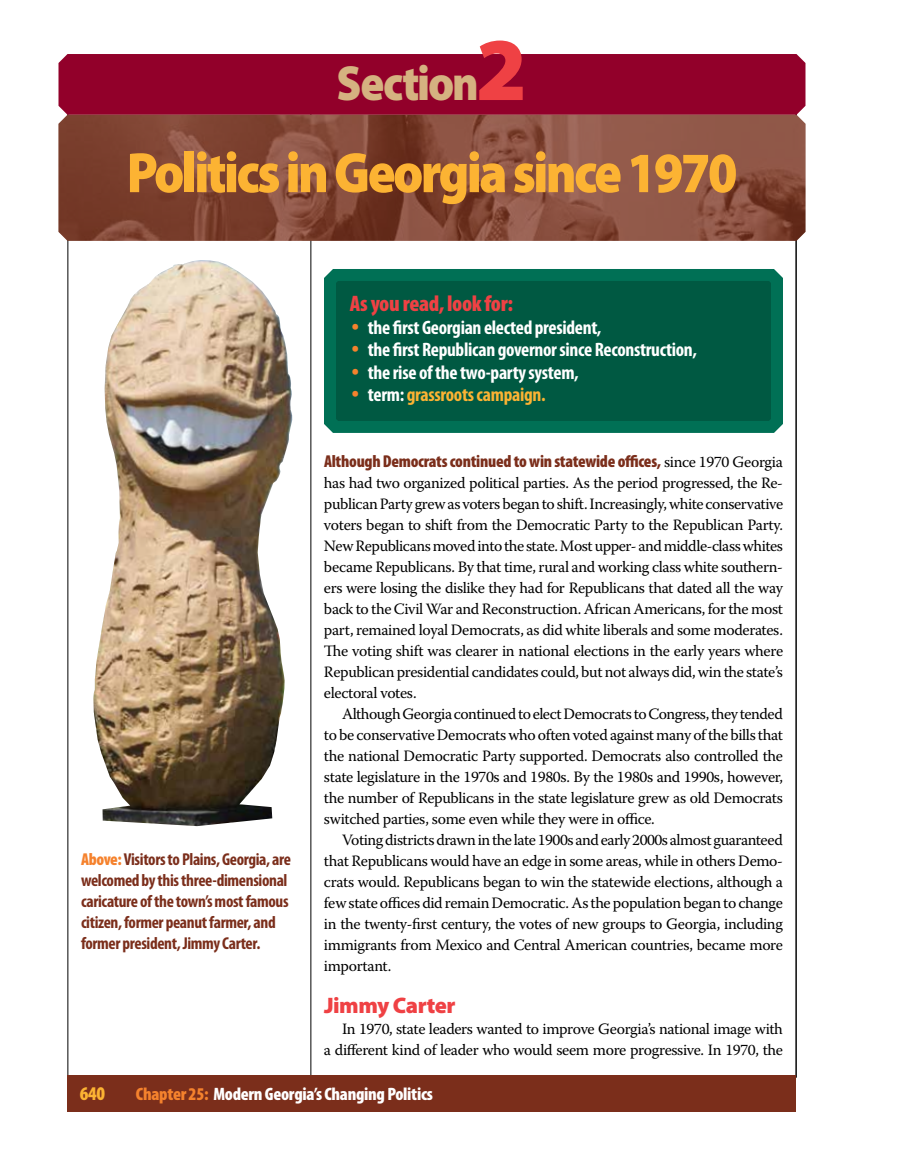
<style>
.page{position:relative;width:918px;height:1175px;background:#fff}
.page>*{position:absolute;margin:0;border:0;box-sizing:border-box;transform-origin:0 0}
.t1{font:900 57.3px "Myriad Pro";letter-spacing:-.05em;color:#fcb333;scale:.9 1}
.t2{font:900 49.5px "Myriad Pro";letter-spacing:-.04em;color:#d5b280;scale:.9 1}
.t3{font:900 condensed 22.5px "Myriad Pro";letter-spacing:-.015em;color:#ef4144}
.t4{font:900 22.5px "Myriad Pro";letter-spacing:-.02em;color:#ef4144}
.t5{font:700 condensed 19.5px "Myriad Pro";letter-spacing:-.015em;color:#fff}
.t6{font:700 condensed 19.5px "Myriad Pro";letter-spacing:-.015em;color:#fcb333}
.t7{font:900 condensed 19.5px "Myriad Pro";color:#fcb333}
.t8{font:900 condensed 18px "Myriad Pro";letter-spacing:-.015em;color:#fff}
.t9{font:700 condensed 17.25px/21px "Myriad Pro";letter-spacing:-.02em;color:#7b2e1b}
.t10{font:900 condensed 17.25px "Myriad Pro";letter-spacing:-.015em;color:#7b2e1b}
.t11{font:15.75px/21px "Warnock Pro";letter-spacing:-.025em;color:#000;text-align:justify}
.s1{font-size:90px;color:#ef4144}
.s2{font-weight:900;color:#f5822d}
.s3{font-size:27px;color:#f5822d}
.s4{color:#fff}
.s5{font-family:"Warnock Pro";font-weight:400;font-stretch:normal;font-size:15.75px;color:#000}
.s6{color:#f5822d}
</style>
<div class="page">
<div style="left:68px;top:1076px;width:728px;height:36px;background:#7b2e1b"></div>
<div style="left:58px;top:54px;width:748px;height:61px;background:#92002a"></div>
<img style="left:58px;top:115px;width:748px;height:126px">
<svg style="left:324px;top:269px;width:459px;height:164px;background:#005d46"></svg>
<img style="left:93px;top:260px;width:199px;height:566px">
<h2 class="t2" style="left:337px;top:50px;width:213px">Section<span class="s1">2</span></h2>
<h1 class="t1" style="left:127px;top:135px;width:680px">Politics in Georgia since 1970</h1>
<p class="t9" style="left:81px;top:848px;width:212px"><span class="s2">Above:</span> Visitors to Plains, Georgia, are welcomed by this three-dimensional caricature of the town’s most famous citizen, former peanut farmer, and former president, Jimmy Carter.</p>
<h3 class="t3" style="left:350px;top:289px;width:165px">As you read, look for:</h3>
<p class="t5" style="left:351px;top:315px;width:252px"><span class="s3">•</span> the first Georgian elected president,</p>
<p class="t5" style="left:351px;top:337px;width:347px"><span class="s3">•</span> the first Republican governor since Reconstruction,</p>
<p class="t5" style="left:351px;top:360px;width:229px"><span class="s3">•</span> the rise of the two-party system,</p>
<p class="t6" style="left:351px;top:382px;width:196px"><span class="s3">•</span> <span class="s4">term:</span> grassroots campaign.</p>
<p class="t10" style="left:324px;top:450px;width:461px">Although Democrats continued to win statewide offices, <span class="s5">since 1970 Georgia</span></p>
<p class="t11" style="left:324px;top:471px;width:461px">has had two organized political parties. As the period progressed, the Re&shy;publican Party grew as voters began to shift. Increasingly, white conservative voters began to shift from the Democratic Party to the Republican Party.<br>New Republicans moved into the state. Most upper- and middle-class whites became Republicans. By that time, rural and working class white southern&shy;ers were losing the dislike they had for Republicans that dated all the way back to the Civil War and Reconstruction. African Americans, for the most part, remained loyal Democrats, as did white liberals and some moderates.<br>The voting shift was clearer in national elections in the early years where Republican presidential candidates could, but not always did, win the state’s electoral votes.</p>
<p class="t11" style="left:324px;top:702px;width:461px;text-indent:18px">Although Georgia continued to elect Democrats to Congress, they tended to be conservative Democrats who often voted against many of the bills that the national Democratic Party supported. Democrats also controlled the state legislature in the 1970s and 1980s. By the 1980s and 1990s, however, the number of Republicans in the state legislature grew as old Democrats switched parties, some even while they were in office.</p>
<p class="t11" style="left:324px;top:828px;width:461px;text-indent:18px">Voting districts drawn in the late 1900s and early 2000s almost guaranteed that Republicans would have an edge in some areas, while in others Demo&shy;crats would. Republicans began to win the statewide elections, although a few state offices did remain Democratic. As the population began to change in the twenty-first century, the votes of new groups to Georgia, including immigrants from Mexico and Central American countries, became more important.</p>
<h3 class="t4" style="left:324px;top:990px;width:133px">Jimmy Carter</h3>
<p class="t11" style="left:324px;top:1017px;width:461px;text-align:right">In 1970, state leaders wanted to improve Georgia’s national image with<br>a different kind of leader who would seem more progressive. In 1970, the</p>
<p class="t7" style="left:80px;top:1080px;width:27px">640</p>
<p class="t8" style="left:136px;top:1082px;width:298px"><span class="s6">Chapter 25:</span> Modern Georgia’s Changing Politics</p>
</div>
